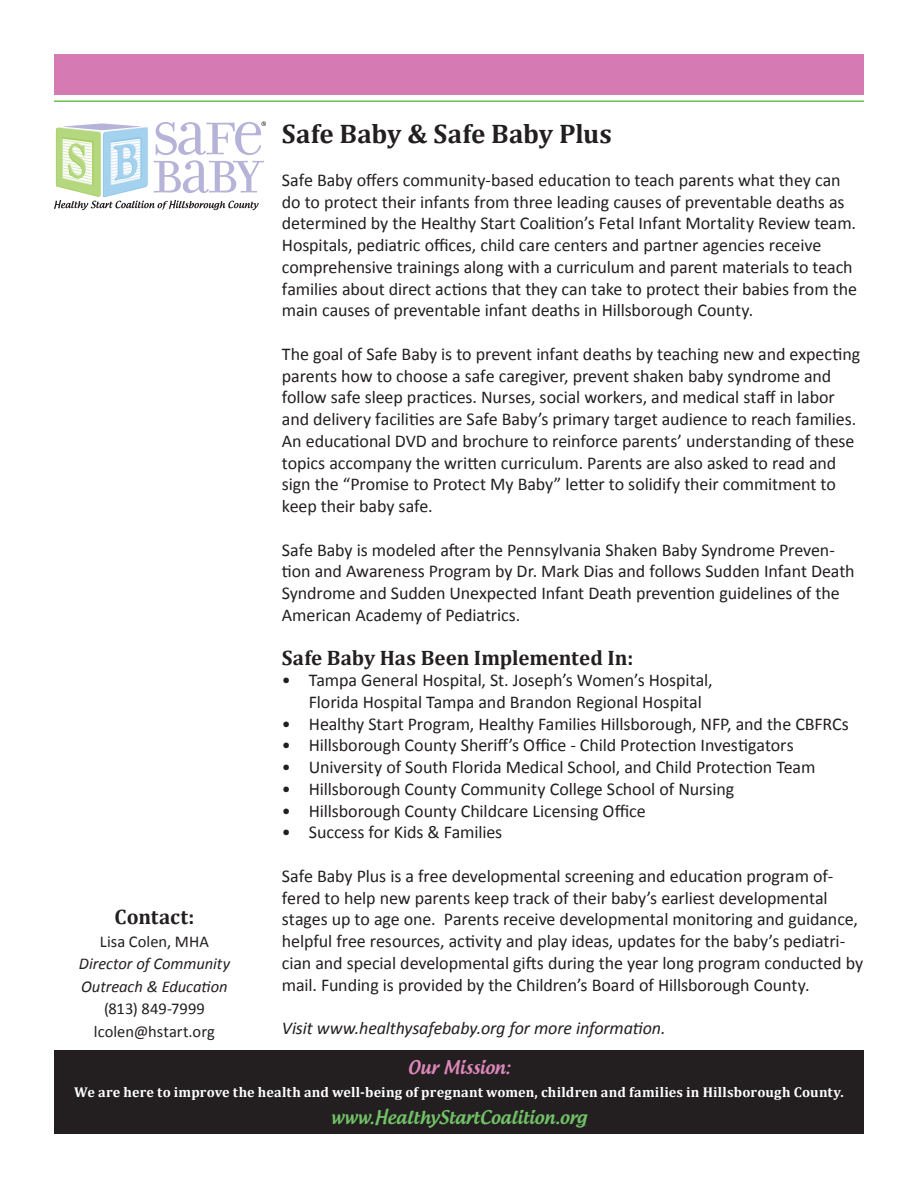
<style>
.page{position:relative;width:918px;height:1188px;background:#fff}
.page>*{position:absolute;margin:0;border:0;box-sizing:border-box;transform-origin:0 0}
.t1{font:700 27px "Cambria";letter-spacing:-.005em;color:#231f20}
.t2{font:700 21px "Cambria";color:#231f20}
.t3{font:18px/21.8px "Calibri";letter-spacing:-.005em;color:#231f20}
.t4{font:italic 18px "Calibri";letter-spacing:-.005em;color:#231f20}
.t5{font:500 18px "Androgyne";color:#71c167}
.t6{font:500 18px "Androgyne";letter-spacing:-.005em;color:#db87b9}
.t7{font:16.5px/22.5px "Calibri";color:#231f20;text-align:center}
.t8{font:italic 16.5px/22.5px "Calibri";color:#231f20}
.t9{font:700 14.25px "Cambria";letter-spacing:.015em;color:#fff}
</style>
<div class="page">
<div style="left:54px;top:54px;width:810px;height:40px;background:#d57ab2"></div>
<hr style="left:54px;top:100px;width:810px;height:2px;background:#6ebe4a">
<div style="left:54px;top:1051px;width:810px;height:83px;background:#231f20"></div>
<svg style="left:54px;top:122px;width:212px;height:88px"></svg>
<p class="t2" style="left:115px;top:904px;width:81px">Contact:</p>
<p class="t7" style="left:100px;top:929px;width:110px">Lisa Colen, MHA</p>
<p class="t8" style="left:79px;top:952px;width:153px">Director of Community<br>Outreach &amp; Education</p>
<p class="t7" style="left:94px;top:997px;width:123px">(813) 849-7999 lcolen@hstart.org</p>
<h1 class="t1" style="left:282px;top:117px;width:332px">Safe Baby &amp; Safe Baby Plus</h1>
<p class="t3" style="left:282px;top:168px;width:577px">Safe Baby offers community-based education to teach parents what they can do to protect their infants from three leading causes of preventable deaths as determined by the Healthy Start Coalition’s Fetal Infant Mortality Review team.<br>Hospitals, pediatric offices, child care centers and partner agencies receive comprehensive trainings along with a curriculum and parent materials to teach families about direct actions that they can take to protect their babies from the main causes of preventable infant deaths in Hillsborough County.</p>
<p class="t3" style="left:282px;top:342px;width:580px">The goal of Safe Baby is to prevent infant deaths by teaching new and expecting parents how to choose a safe caregiver, prevent shaken baby syndrome and follow safe sleep practices. Nurses, social workers, and medical staff in labor and delivery facilities are Safe Baby’s primary target audience to reach families.<br>An educational DVD and brochure to reinforce parents’ understanding of these topics accompany the written curriculum. Parents are also asked to read and sign the “Promise to Protect My Baby” letter to solidify their commitment to keep their baby safe.</p>
<p class="t3" style="left:282px;top:538px;width:574px">Safe Baby is modeled after the Pennsylvania Shaken Baby Syndrome Preven&shy;tion and Awareness Program by Dr. Mark Dias and follows Sudden Infant Death Syndrome and Sudden Unexpected Infant Death prevention guidelines of the American Academy of Pediatrics.</p>
<p class="t2" style="left:282px;top:645px;width:353px">Safe Baby Has Been Implemented In:</p>
<p class="t3" style="left:309px;top:669px;width:405px;text-indent:-27px">• Tampa General Hospital, St. Joseph’s Women’s Hospital,<br>Florida Hospital Tampa and Brandon Regional Hospital</p>
<p class="t3" style="left:282px;top:712px;width:569px">• Healthy Start Program, Healthy Families Hillsborough, NFP, and the CBFRCs</p>
<p class="t3" style="left:282px;top:734px;width:513px">• Hillsborough County Sheriff’s Office - Child Protection Investigators</p>
<p class="t3" style="left:282px;top:756px;width:535px">• University of South Florida Medical School, and Child Protection Team</p>
<p class="t3" style="left:282px;top:777px;width:454px">• Hillsborough County Community College School of Nursing</p>
<p class="t3" style="left:282px;top:799px;width:365px">• Hillsborough County Childcare Licensing Office</p>
<p class="t3" style="left:282px;top:821px;width:222px">• Success for Kids &amp; Families</p>
<p class="t3" style="left:282px;top:864px;width:583px">Safe Baby Plus is a free developmental screening and education program of&shy;fered to help new parents keep track of their baby’s earliest developmental stages up to age one. Parents receive developmental monitoring and guidance, helpful free resources, activity and play ideas, updates for the baby’s pediatri&shy;cian and special developmental gifts during the year long program conducted by mail. Funding is provided by the Children’s Board of Hillsborough County.</p>
<p class="t4" style="left:282px;top:1017px;width:385px">Visit www.healthysafebaby.org for more information.</p>
<p class="t6" style="left:408px;top:1056px;width:104px">Our Mission:</p>
<p class="t9" style="left:74px;top:1083px;width:771px">We are here to improve the health and well-being of pregnant women, children and families in Hillsborough County.</p>
<p class="t5" style="left:331px;top:1105px;width:258px">www.HealthyStartCoalition.org</p>
</div>
